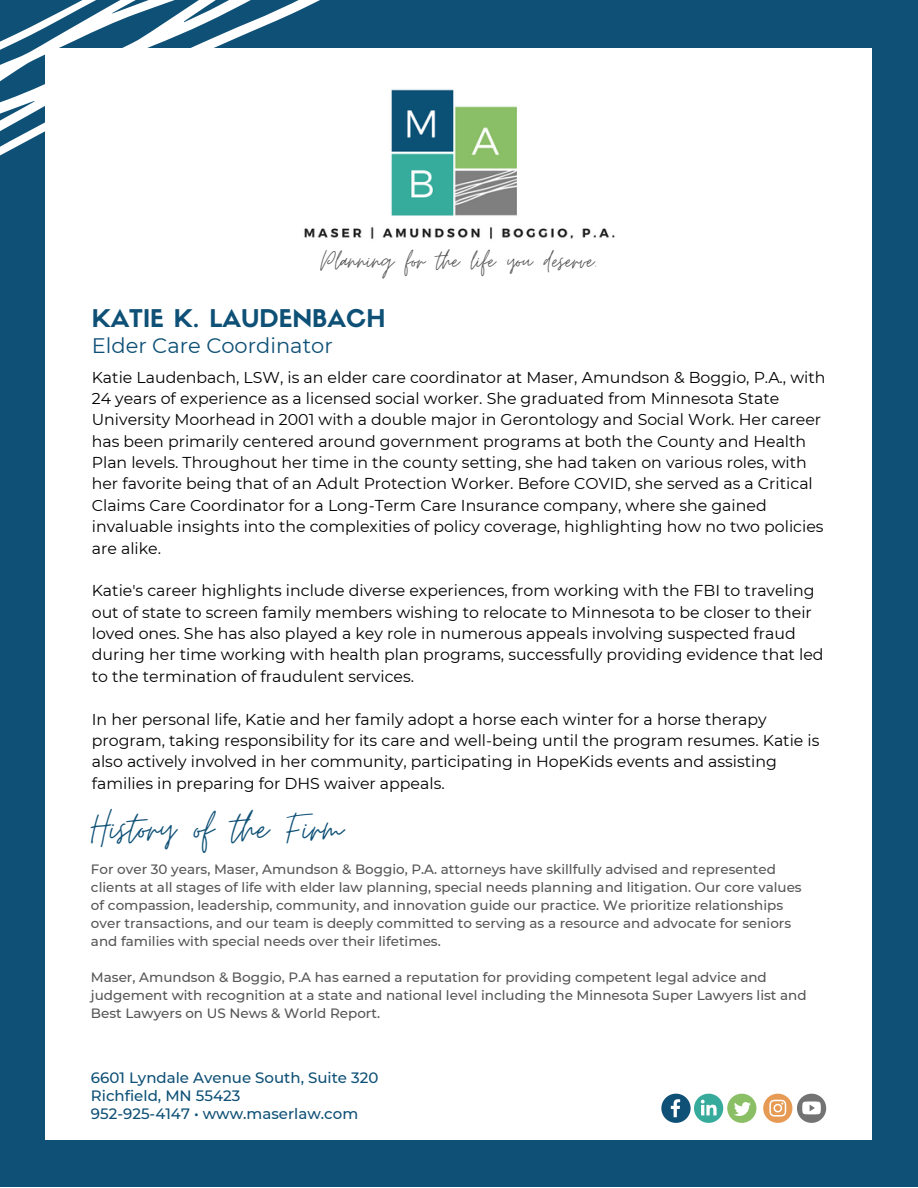
<style>
.page{position:relative;width:918px;height:1188px;background:#fff}
.page>*{position:absolute;margin:0;border:0;box-sizing:border-box;transform-origin:0 0}
.t1{font:48px "Moon Time";color:#0e5076}
.t2{font:30px "Moon Time";color:#575555}
.t3{font:24px "Sifonn Basic";color:#0e5076}
.t4{font:21px "Montserrat";color:#0e5076}
.t5{font:15.75px/21.3px "Montserrat";color:#000}
.t6{font:500 15px/18px "Montserrat";color:#0e5076}
.t7{font:500 13.5px/18px "Montserrat";color:#575555}
</style>
<div class="page">
<div style="left:0;top:0;width:918px;height:1187px;background:#0e5076"></div>
<svg style="left:0;top:0;width:320px;height:204px"></svg>
<div style="left:46px;top:48px;width:826px;height:1091px;background:#fff"></div>
<svg style="left:763px;top:1094px;width:63px;height:29px"></svg>
<svg style="left:661px;top:1094px;width:95px;height:29px"></svg>
<img style="left:304px;top:89px;width:311px;height:150px">
<p class="t2" style="left:321px;top:242px;width:278px">Planning for the life you deserve.</p>
<h3 class="t3" style="left:92px;top:309px;width:295px">KATIE K. LAUDENBACH</h3>
<h3 class="t4" style="left:92px;top:333px;width:242px">Elder Care Coordinator</h3>
<p class="t5" style="left:92px;top:366px;width:735px">Katie Laudenbach, LSW, is an elder care coordinator at Maser, Amundson &amp; Boggio, P.A., with 24 years of experience as a licensed social worker. She graduated from Minnesota State University Moorhead in 2001 with a double major in Gerontology and Social Work. Her career has been primarily centered around government programs at both the County and Health Plan levels. Throughout her time in the county setting, she had taken on various roles, with her favorite being that of an Adult Protection Worker. Before COVID, she served as a Critical Claims Care Coordinator for a Long-Term Care Insurance company, where she gained invaluable insights into the complexities of policy coverage, highlighting how no two policies are alike.</p>
<p class="t5" style="left:92px;top:580px;width:733px">Katie's career highlights include diverse experiences, from working with the FBI to traveling out of state to screen family members wishing to relocate to Minnesota to be closer to their loved ones. She has also played a key role in numerous appeals involving suspected fraud during her time working with health plan programs, successfully providing evidence that led to the termination of fraudulent services.</p>
<p class="t5" style="left:92px;top:708px;width:729px">In her personal life, Katie and her family adopt a horse each winter for a horse therapy program, taking responsibility for its care and well-being until the program resumes. Katie is also actively involved in her community, participating in HopeKids events and assisting families in preparing for DHS waiver appeals.</p>
<h2 class="t1" style="left:91px;top:799px;width:254px">History of the Firm</h2>
<h5 class="t7" style="left:91px;top:860px;width:712px">For over 30 years, Maser, Amundson &amp; Boggio, P.A. attorneys have skillfully advised and represented clients at all stages of life with elder law planning, special needs planning and litigation. Our core values of compassion, leadership, community, and innovation guide our practice. We prioritize relationships over transactions, and our team is deeply committed to serving as a resource and advocate for seniors and families with special needs over their lifetimes.</h5>
<h5 class="t7" style="left:91px;top:968px;width:717px">Maser, Amundson &amp; Boggio, P.A has earned a reputation for providing competent legal advice and judgement with recognition at a state and national level including the Minnesota Super Lawyers list and<br>Best Lawyers on US News &amp; World Report.</h5>
<h5 class="t6" style="left:91px;top:1068px;width:289px">6601 Lyndale Avenue South, Suite 320<br>Richfield, MN 55423<br>952-925-4147 • www.maserlaw.com</h5>
</div>
